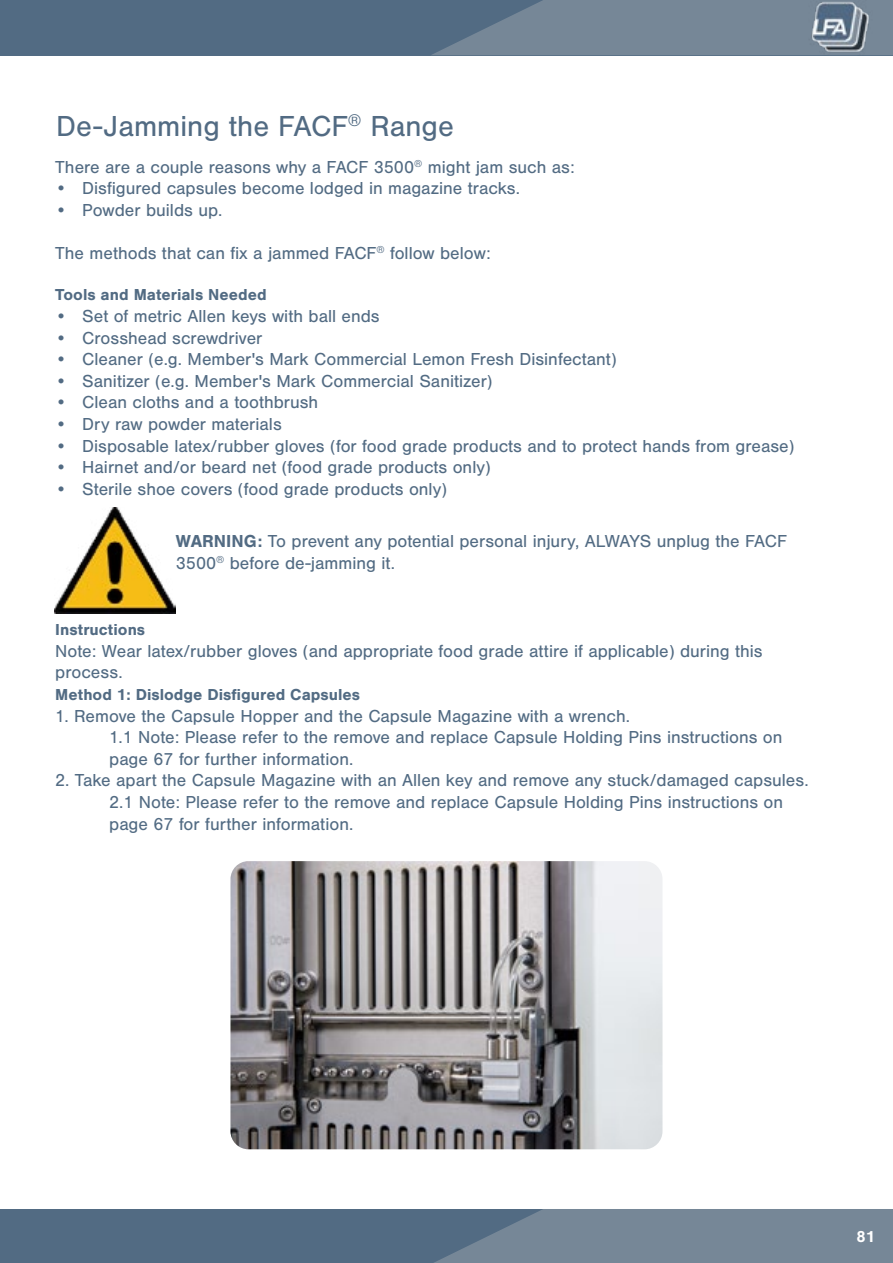
<style>
.page{position:relative;width:893px;height:1263px;background:#fff}
.page>*{position:absolute;margin:0;border:0;box-sizing:border-box;transform-origin:0 0}
.t1{font:30px "Nimbus San";color:#526b83}
.t2{font:18px/21.6px "Nimbus San";color:#526b83}
.t3{font:700 16.5px "Nimbus San";color:#526b83}
.t4{font:700 16.5px "Nimbus San";color:#fff}
.s1{font-weight:700}
</style>
<div class="page">
<div style="left:0;top:0;width:893px;height:55px;background:#526b83"></div>
<svg style="left:432px;top:0;width:461px;height:55px;background:#708394"></svg>
<div style="left:0;top:1209px;width:893px;height:54px;background:#526b83"></div>
<svg style="left:434px;top:1209px;width:459px;height:54px;background:#718394"></svg>
<img style="left:809px;top:0;width:63px;height:55px">
<img style="left:54px;top:507px;width:122px;height:107px">
<img style="left:230px;top:861px;width:432px;height:288px">
<h1 class="t1" style="left:56px;top:109px;width:399px">De-Jamming the FACF<sup>®</sup> Range</h1>
<p class="t2" style="left:55px;top:156px;width:521px">There are a couple reasons why a FACF 3500<sup>®</sup> might jam such as:</p>
<p class="t2" style="left:55px;top:178px;width:466px">• Disfigured capsules become lodged in magazine tracks.</p>
<p class="t2" style="left:55px;top:199px;width:169px">• Powder builds up.</p>
<p class="t2" style="left:55px;top:242px;width:437px">The methods that can fix a jammed FACF<sup>®</sup> follow below:</p>
<p class="t3" style="left:55px;top:286px;width:213px">Tools and Materials Needed</p>
<p class="t2" style="left:55px;top:305px;width:326px">• Set of metric Allen keys with ball ends</p>
<p class="t2" style="left:55px;top:327px;width:209px">• Crosshead screwdriver</p>
<p class="t2" style="left:55px;top:349px;width:563px">• Cleaner (e.g. Member's Mark Commercial Lemon Fresh Disinfectant)</p>
<p class="t2" style="left:55px;top:370px;width:438px">• Sanitizer (e.g. Member's Mark Commercial Sanitizer)</p>
<p class="t2" style="left:55px;top:392px;width:265px">• Clean cloths and a toothbrush</p>
<p class="t2" style="left:55px;top:413px;width:228px">• Dry raw powder materials</p>
<p class="t2" style="left:55px;top:435px;width:741px">• Disposable latex/rubber gloves (for food grade products and to protect hands from grease)</p>
<p class="t2" style="left:55px;top:457px;width:437px">• Hairnet and/or beard net (food grade products only)</p>
<p class="t2" style="left:55px;top:478px;width:393px">• Sterile shoe covers (food grade products only)</p>
<p class="t2" style="left:176px;top:531px;width:612px"><span class="s1">WARNING:</span> To prevent any potential personal injury, ALWAYS unplug the FACF<br>3500<sup>®</sup> before de-jamming it.</p>
<p class="t3" style="left:55px;top:620px;width:92px">Instructions</p>
<p class="t2" style="left:55px;top:640px;width:709px">Note: Wear latex/rubber gloves (and appropriate food grade attire if applicable) during this process.</p>
<p class="t3" style="left:55px;top:685px;width:306px">Method 1: Dislodge Disfigured Capsules</p>
<p class="t2" style="left:109px;top:705px;width:675px;text-indent:-54px">1. Remove the Capsule Hopper and the Capsule Magazine with a wrench.<br>1.1 Note: Please refer to the remove and replace Capsule Holding Pins instructions on page 67 for further information.</p>
<p class="t2" style="left:109px;top:770px;width:701px;text-indent:-54px">2. Take apart the Capsule Magazine with an Allen key and remove any stuck/damaged capsules.<br>2.1 Note: Please refer to the remove and replace Capsule Holding Pins instructions on page 67 for further information.</p>
<p class="t4" style="left:856px;top:1227px;width:20px">81</p>
</div>
